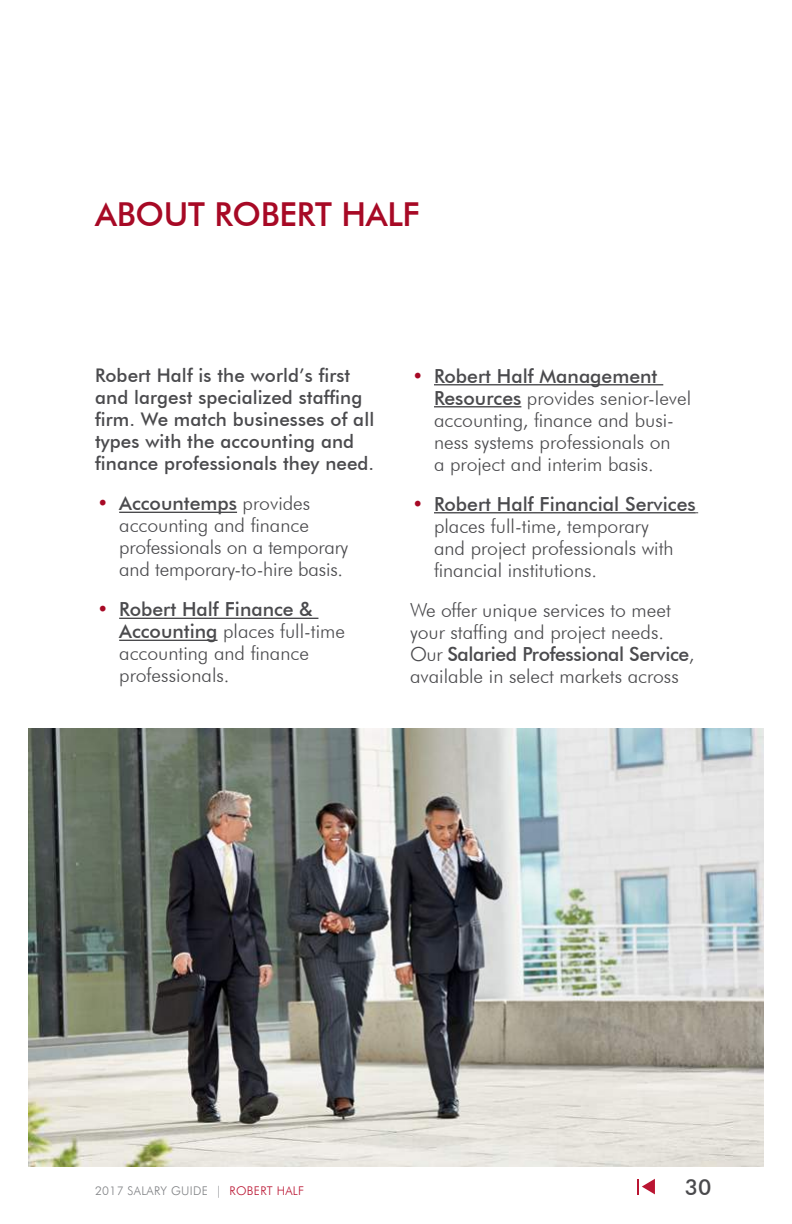
<style>
.page{position:relative;width:792px;height:1224px;background:#fff}
.page>*{position:absolute;margin:0;border:0;box-sizing:border-box;transform-origin:0 0}
.t1{font:500 33px "Futura BT";letter-spacing:-.01em;color:#a70925}
.t2{font:500 22px "Futura BT";color:#4a4a4d}
.t3{font:300 19.4px/22px "Futura BT";color:#4a4a4d}
.t4{font:500 18.8px/22px "Futura BT";letter-spacing:.005em;color:#4a4a4d}
.t5{font:300 12px "Futura BT";letter-spacing:.025em;color:#808285}
.s1{color:#a70925}
.s2{font-weight:500}
.s3{color:#ba1532}
</style>
<div class="page">
<svg style="left:638px;top:1179px;width:17px;height:15px"></svg>
<hr style="left:119px;top:512px;width:118px;height:1px;background:#4a4a4d">
<hr style="left:119px;top:618px;width:199px;height:1px;background:#4a4a4d">
<hr style="left:119px;top:640px;width:99px;height:1px;background:#4a4a4d">
<hr style="left:434px;top:384px;width:229px;height:1px;background:#4a4a4d">
<hr style="left:434px;top:406px;width:87px;height:1px;background:#4a4a4d">
<hr style="left:434px;top:512px;width:262px;height:1px;background:#4a4a4d">
<img style="left:29px;top:729px;width:734px;height:437px">
<h1 class="t1" style="left:95px;top:194px;width:326px">ABOUT ROBERT HALF</h1>
<p class="t4" style="left:95px;top:364px;width:281px">Robert Half is the world’s first and largest specialized staffing firm. We match businesses of all types with the accounting and finance professionals they need.</p>
<p class="t3" style="left:119px;top:492px;width:231px;text-indent:-22px"><span class="s1">•</span> <span class="s2">Accountemps</span> provides accounting and finance professionals on a temporary and temporary-to-hire basis.</p>
<p class="t3" style="left:119px;top:598px;width:227px;text-indent:-22px"><span class="s1">•</span> <span class="s2">Robert Half Finance &amp;<br>Accounting</span> places full-time accounting and finance professionals.</p>
<p class="t3" style="left:434px;top:365px;width:259px;text-indent:-22px"><span class="s1">•</span> <span class="s2">Robert Half Management<br>Resources</span> provides senior-level accounting, finance and busi&shy;ness systems professionals on<br>a project and interim basis.</p>
<p class="t3" style="left:434px;top:493px;width:263px;text-indent:-22px"><span class="s1">•</span> <span class="s2">Robert Half Financial Services </span>places full-time, temporary<br>and project professionals with financial institutions.</p>
<p class="t3" style="left:410px;top:599px;width:286px">We offer unique services to meet your staffing and project needs.<br>Our <span class="s2">Salaried Professional Service</span>, available in select markets across</p>
<p class="t5" style="left:95px;top:1184px;width:211px">2017 SALARY GUIDE | <span class="s3">ROBERT HALF</span></p>
<p class="t2" style="left:685px;top:1174px;width:28px">30</p>
</div>
